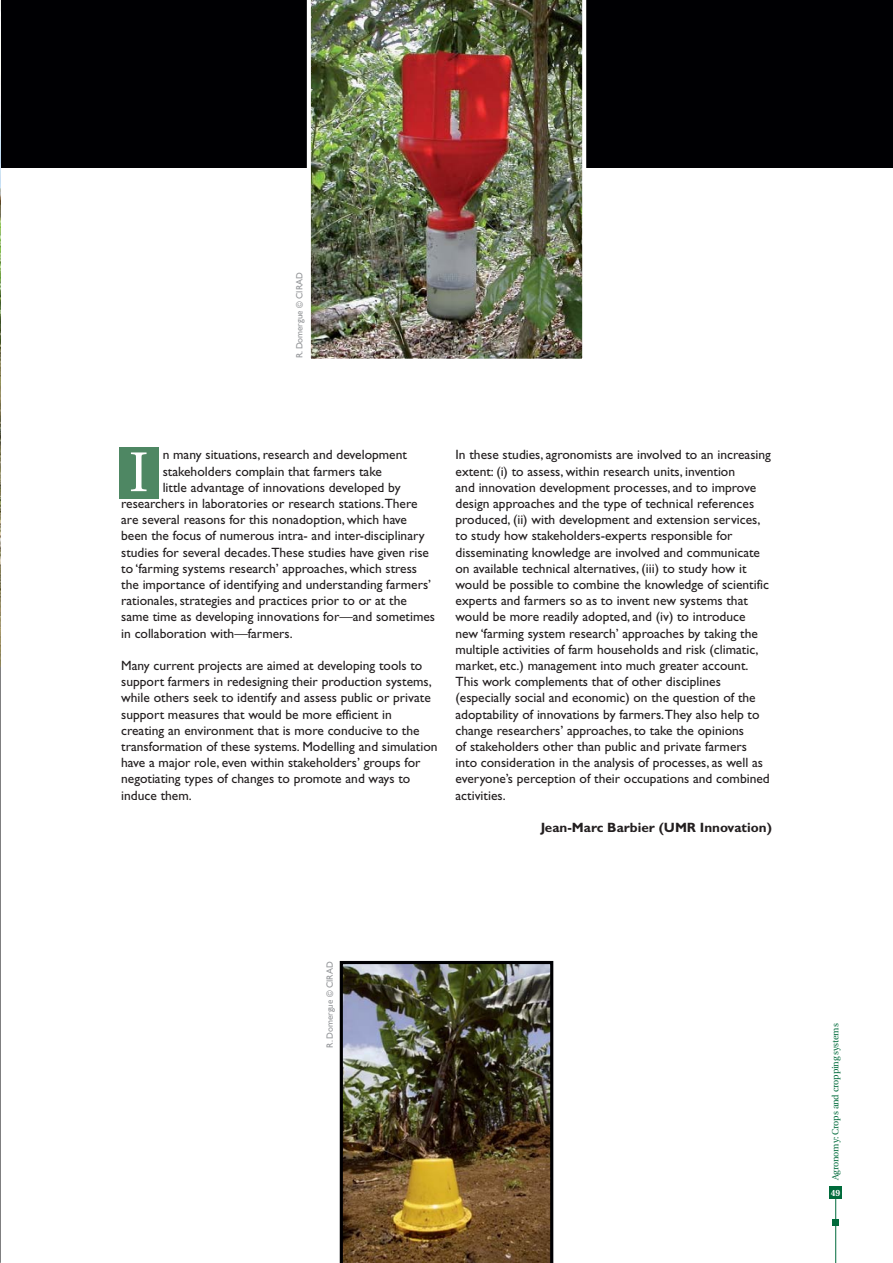
<style>
.page{position:relative;width:893px;height:1263px;background:#fff}
.page>*{position:absolute;margin:0;border:0;box-sizing:border-box;transform-origin:0 0}
.t1{font:55.95px "Utopia";color:#fff}
.t2{font:13.5px/16.2px "Gill Sans";color:#231f20}
.t3{font:700 13.5px "Gill Sans";color:#231f20}
.t4{font:9px "Utopia";letter-spacing:-.02em;color:#006b3b}
.t5{font:9px "Gill Sans";letter-spacing:-.01em;color:#939598}
.t6{font:700 9px "Utopia";color:#fff;scale:.95 1}
.s1{font-family:"Utopia"}
</style>
<div class="page">
<div style="left:832px;top:1220px;width:7px;height:6px;background:#006b3b"></div>
<div style="left:829px;top:1186px;width:13px;height:13px;background:#006b3b"></div>
<hr style="left:835px;top:1199px;width:1px;height:64px;background:#006b3b">
<div style="left:0;top:0;width:893px;height:167px;background:#000003"></div>
<img style="left:307px;top:0;width:279px;height:359px">
<div style="left:119px;top:447px;width:39px;height:51px;background:#4e8763"></div>
<img style="left:0;top:0;width:1px;height:667px">
<img style="left:340px;top:961px;width:213px;height:302px">
<p class="t5" style="left:294px;top:358px;width:87px;rotate:-90deg">R. Domergue © CIRAD</p>
<p class="t2" style="left:163px;top:448px;width:246px">n many situations, research and development</p>
<p class="t2" style="left:163px;top:465px;width:221px">stakeholders complain that farmers take</p>
<p class="t2" style="left:163px;top:481px;width:240px">little advantage of innovations developed by</p>
<p class="t2" style="left:121px;top:497px;width:298px">researchers in laboratories or research stations.There</p>
<p class="t2" style="left:121px;top:513px;width:287px">are several reasons for this nonadoption, which have</p>
<p class="t2" style="left:121px;top:529px;width:305px">been the focus of numerous intra- and inter-disciplinary</p>
<p class="t2" style="left:121px;top:546px;width:309px">studies for several decades.These studies have given rise</p>
<p class="t2" style="left:121px;top:562px;width:297px">to ‘farming systems research’ approaches, which stress</p>
<p class="t2" style="left:121px;top:578px;width:311px">the importance of identifying and understanding farmers’</p>
<p class="t2" style="left:121px;top:594px;width:287px">rationales, strategies and practices prior to or at the</p>
<p class="t2" style="left:121px;top:610px;width:315px">same time as developing innovations for<span class="s1">—</span>and sometimes</p>
<p class="t2" style="left:121px;top:627px;width:173px">in collaboration with<span class="s1">—</span>farmers.</p>
<p class="t2" style="left:121px;top:659px;width:318px">Many current projects are aimed at developing tools to support farmers in redesigning their production systems, while others seek to identify and assess public or private support measures that would be more efficient in creating an environment that is more conducive to the transformation of these systems. Modelling and simulation have a major role, even within stakeholders’ groups for negotiating types of changes to promote and ways to induce them.</p>
<h1 class="t1" style="left:129px;top:450px;width:21px">I</h1>
<p class="t2" style="left:455px;top:448px;width:317px">In these studies, agronomists are involved to an increasing extent: (i) to assess, within research units, invention<br>and innovation development processes, and to improve design approaches and the type of technical references produced, (ii) with development and extension services, to study how stakeholders-experts responsible for disseminating knowledge are involved and communicate on available technical alternatives, (iii) to study how it would be possible to combine the knowledge of scientific experts and farmers so as to invent new systems that would be more readily adopted, and (iv) to introduce new ‘farming system research’ approaches by taking the multiple activities of farm households and risk (climatic, market, etc.) management into much greater account.<br>This work complements that of other disciplines (especially social and economic) on the question of the adoptability of innovations by farmers.They also help to change researchers’ approaches, to take the opinions<br>of stakeholders other than public and private farmers into consideration in the analysis of processes, as well as everyone’s perception of their occupations and combined activities.</p>
<p class="t3" style="left:541px;top:823px;width:233px">Jean-Marc Barbier (UMR Innovation)</p>
<p class="t5" style="left:325px;top:1048px;width:87px;rotate:-90deg">R. Domergue © CIRAD</p>
<p class="t4" style="left:832px;top:1180px;width:158px;rotate:-90deg">Agronomy: Crops and cropping systems</p>
<p class="t6" style="left:831px;top:1189px;width:11px">49</p>
</div>
